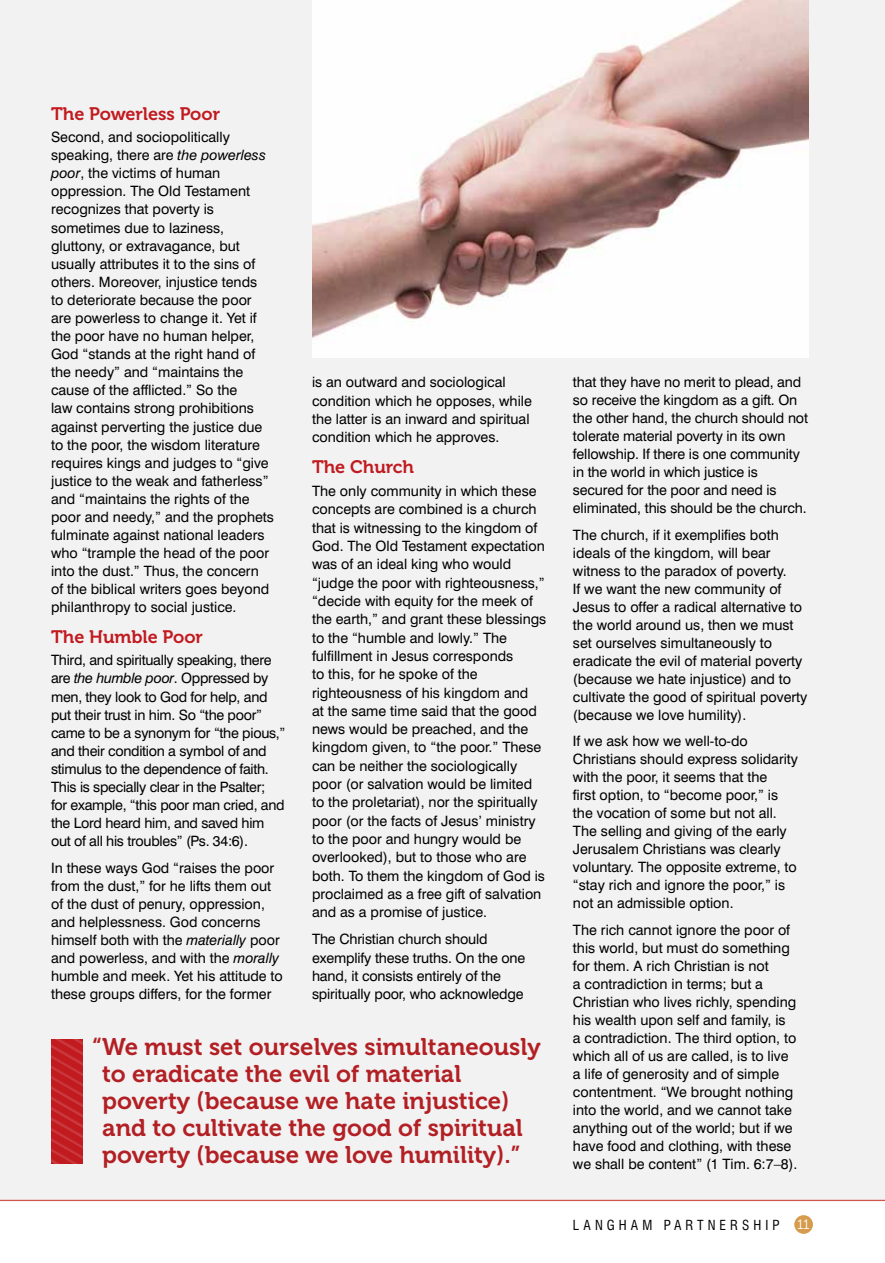
<style>
.page{position:relative;width:885px;height:1263px;background:#fff}
.page>*{position:absolute;margin:0;border:0;box-sizing:border-box;transform-origin:0 0}
.t1{font:24px/27px "Museo 700";color:#b22024}
.t2{font:18px "Museo 700";color:#c11a1f}
.t3{font:14.25px/18px "Swiss 721 BT";color:#000}
.t4{font:14.25px/18.1px "Swiss 721 BT";letter-spacing:-.02em;color:#000}
.t5{font:condensed 13.5px "Swiss 721 BT";letter-spacing:.3em;color:#000}
.t6{font:13.5px "Museo 300";color:#fff}
.s1{font-style:italic}
</style>
<div class="page">
<div style="left:0;top:0;width:884px;height:1201px;background:#f2f2f3"></div>
<div style="left:794px;top:1215px;width:18px;height:19px;background:#d79b4d;border-radius:50%"></div>
<hr style="left:0;top:1200px;width:884px;height:1px;background:#cb3427">
<img style="left:312px;top:0;width:496px;height:357px">
<img style="left:51px;top:1039px;width:32px;height:125px">
<p class="t2" style="left:51px;top:104px;width:171px">The Powerless Poor</p>
<p class="t3" style="left:51px;top:128px;width:224px">Second, and sociopolitically speaking, there are <span class="s1">the powerless poor</span>, the victims of human oppression. The Old Testament recognizes that poverty is sometimes due to laziness, gluttony, or extravagance, but usually attributes it to the sins of others. Moreover, injustice tends<br>to deteriorate because the poor are powerless to change it. Yet if the poor have no human helper,<br>God “stands at the right hand of the needy” and “maintains the cause of the afflicted.” So the<br>law contains strong prohibitions against perverting the justice due to the poor, the wisdom literature requires kings and judges to “give justice to the weak and fatherless” and “maintains the rights of the poor and needy,” and the prophets fulminate against national leaders who “trample the head of the poor into the dust.” Thus, the concern of the biblical writers goes beyond philanthropy to social justice.</p>
<p class="t2" style="left:51px;top:627px;width:153px">The Humble Poor</p>
<p class="t4" style="left:51px;top:651px;width:236px">Third, and spiritually speaking, there are <span class="s1">the humble poor</span>. Oppressed by men, they look to God for help, and put their trust in him. So “the poor” came to be a synonym for “the pious,” and their condition a symbol of and stimulus to the dependence of faith.<br>This is specially clear in the Psalter;<br>for example, “this poor man cried, and the Lord heard him, and saved him out of all his troubles” (Ps. 34:6).</p>
<p class="t3" style="left:51px;top:858px;width:233px">In these ways God “raises the poor from the dust,” for he lifts them out of the dust of penury, oppression, and helplessness. God concerns himself both with the <span class="s1">materially</span> poor and powerless, and with the <span class="s1">morally </span>humble and meek. Yet his attitude to these groups differs, for the former</p>
<p class="t3" style="left:312px;top:373px;width:221px">is an outward and sociological condition which he opposes, while the latter is an inward and spiritual condition which he approves.</p>
<p class="t2" style="left:312px;top:457px;width:104px">The Church</p>
<p class="t3" style="left:312px;top:482px;width:236px">The only community in which these concepts are combined is a church that is witnessing to the kingdom of God. The Old Testament expectation was of an ideal king who would “judge the poor with righteousness,” “decide with equity for the meek of the earth,” and grant these blessings to the “humble and lowly.” The fulfillment in Jesus corresponds<br>to this, for he spoke of the righteousness of his kingdom and<br>at the same time said that the good news would be preached, and the kingdom given, to “the poor.” These can be neither the sociologically poor (or salvation would be limited to the proletariat), nor the spiritually poor (or the facts of Jesus’ ministry to the poor and hungry would be overlooked), but to those who are both. To them the kingdom of God is proclaimed as a free gift of salvation and as a promise of justice.</p>
<p class="t3" style="left:312px;top:930px;width:215px">The Christian church should exemplify these truths. On the one hand, it consists entirely of the spiritually poor, who acknowledge</p>
<h1 class="t1" style="left:102px;top:1033px;width:440px;text-indent:-10px">“We must set ourselves simultaneously to eradicate the evil of material poverty (because we hate injustice) and to cultivate the good of spiritual poverty (because we love humility).”</h1>
<p class="t3" style="left:573px;top:373px;width:237px">that they have no merit to plead, and so receive the kingdom as a gift. On the other hand, the church should not tolerate material poverty in its own fellowship. If there is one community in the world in which justice is secured for the poor and need is eliminated, this should be the church.</p>
<p class="t3" style="left:573px;top:525px;width:236px">The church, if it exemplifies both ideals of the kingdom, will bear witness to the paradox of poverty.<br>If we want the new community of Jesus to offer a radical alternative to the world around us, then we must set ourselves simultaneously to eradicate the evil of material poverty (because we hate injustice) and to cultivate the good of spiritual poverty (because we love humility).</p>
<p class="t3" style="left:573px;top:732px;width:227px">If we ask how we well-to-do<br>Christians should express solidarity with the poor, it seems that the<br>first option, to “become poor,” is the vocation of some but not all.<br>The selling and giving of the early<br>Jerusalem Christians was clearly voluntary. The opposite extreme, to “stay rich and ignore the poor,” is not an admissible option.</p>
<p class="t3" style="left:573px;top:920px;width:226px">The rich cannot ignore the poor of this world, but must do something for them. A rich Christian is not<br>a contradiction in terms; but a Christian who lives richly, spending his wealth upon self and family, is<br>a contradiction. The third option, to which all of us are called, is to live a life of generosity and of simple contentment. “We brought nothing into the world, and we cannot take anything out of the world; but if we have food and clothing, with these we shall be content” (1 Tim. 6:7–8).</p>
<p class="t5" style="left:572px;top:1217px;width:208px">LANGHAM PARTNERSHIP</p>
<p class="t6" style="left:797px;top:1217px;width:14px">11</p>
</div>
